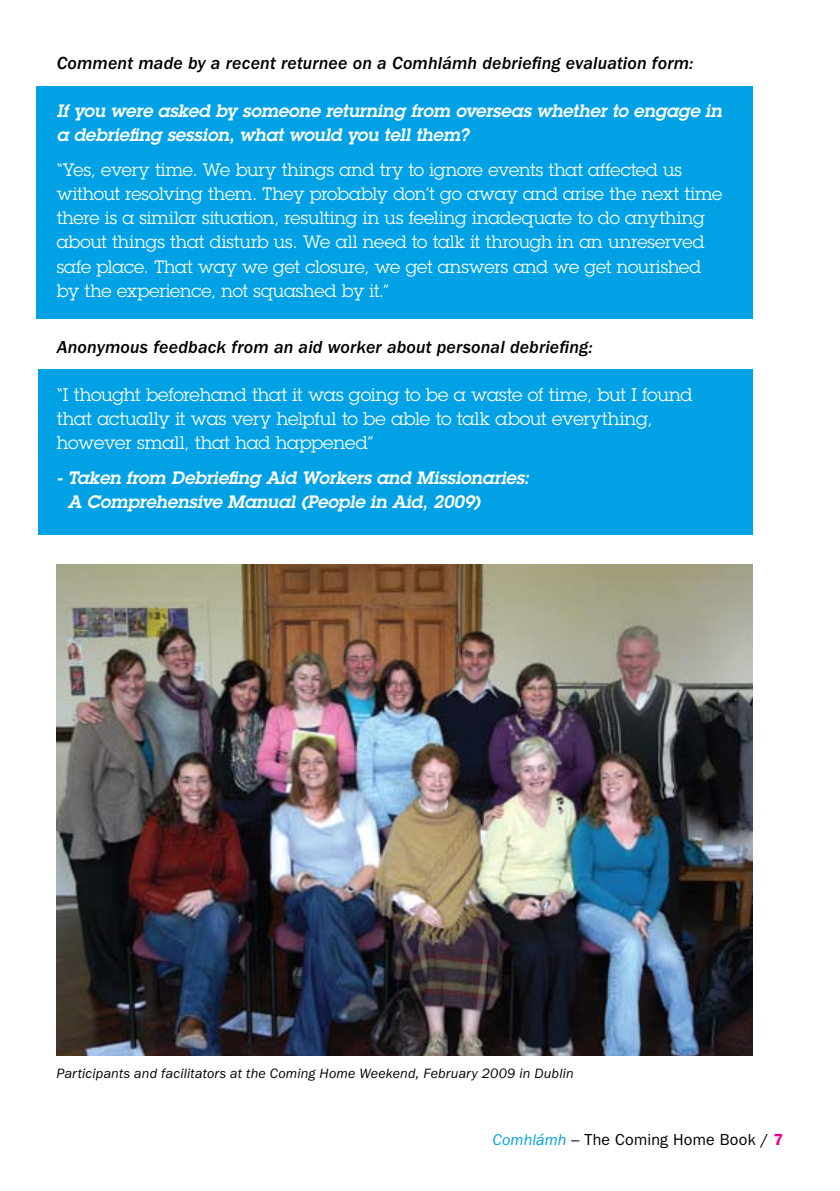
<style>
.page{position:relative;width:840px;height:1191px;background:#fff}
.page>*{position:absolute;margin:0;border:0;box-sizing:border-box;transform-origin:0 0}
.t1{font:18px/24px "Lubalin Graph Std";letter-spacing:-.01em;color:#fff}
.t2{font:18px "ITC Franklin Gothic Std Med It";letter-spacing:.005em;color:#000}
.t3{font:17.6px/24px "Lubalin Graph Std";letter-spacing:-.005em;color:#fff}
.t4{font:italic 600 17.6px/24px "Lubalin Graph Std";color:#fff}
.t5{font:16px "ITC Franklin Gothic Std";letter-spacing:.015em;color:#000}
.t6{font:italic 14px "ITC Franklin Gothic Std";letter-spacing:.01em;color:#000}
.s1{font-style:italic;color:#00a2e5}
.s2{font-weight:600;color:#ec008c}
</style>
<div class="page">
<div style="left:37px;top:86px;width:715px;height:233px;background:#00a2e5"></div>
<div style="left:38px;top:370px;width:714px;height:165px;background:#00a2e5"></div>
<img style="left:57px;top:564px;width:695px;height:491px">
<p class="t2" style="left:57px;top:53px;width:638px">Comment made by a recent returnee on a Comhlámh debriefing evaluation form:</p>
<p class="t4" style="left:57px;top:99px;width:666px">If you were asked by someone returning from overseas whether to engage in a debriefing session, what would you tell them?</p>
<p class="t3" style="left:57px;top:158px;width:667px">“Yes, every time. We bury things and try to ignore events that affected us without resolving them. They probably don’t go away and arise the next time there is a similar situation, resulting in us feeling inadequate to do anything about things that disturb us. We all need to talk it through in an unreserved safe place. That way we get closure, we get answers and we get nourished by the experience, not squashed by it.”</p>
<p class="t2" style="left:57px;top:337px;width:537px">Anonymous feedback from an aid worker about personal debriefing:</p>
<p class="t1" style="left:57px;top:382px;width:637px">“I thought beforehand that it was going to be a waste of time, but I found that actually it was very helpful to be able to talk about everything, however small, that had happened”</p>
<p class="t4" style="left:68px;top:466px;width:463px;text-indent:-11px">- Taken from Debriefing Aid Workers and Missionaries:<br>A Comprehensive Manual (People in Aid, 2009)</p>
<p class="t6" style="left:56px;top:1065px;width:518px">Participants and facilitators at the Coming Home Weekend, February 2009 in Dublin</p>
<p class="t5" style="left:492px;top:1130px;width:292px"><span class="s1">Comhlámh</span> – The Coming Home Book / <span class="s2">7</span></p>
</div>
